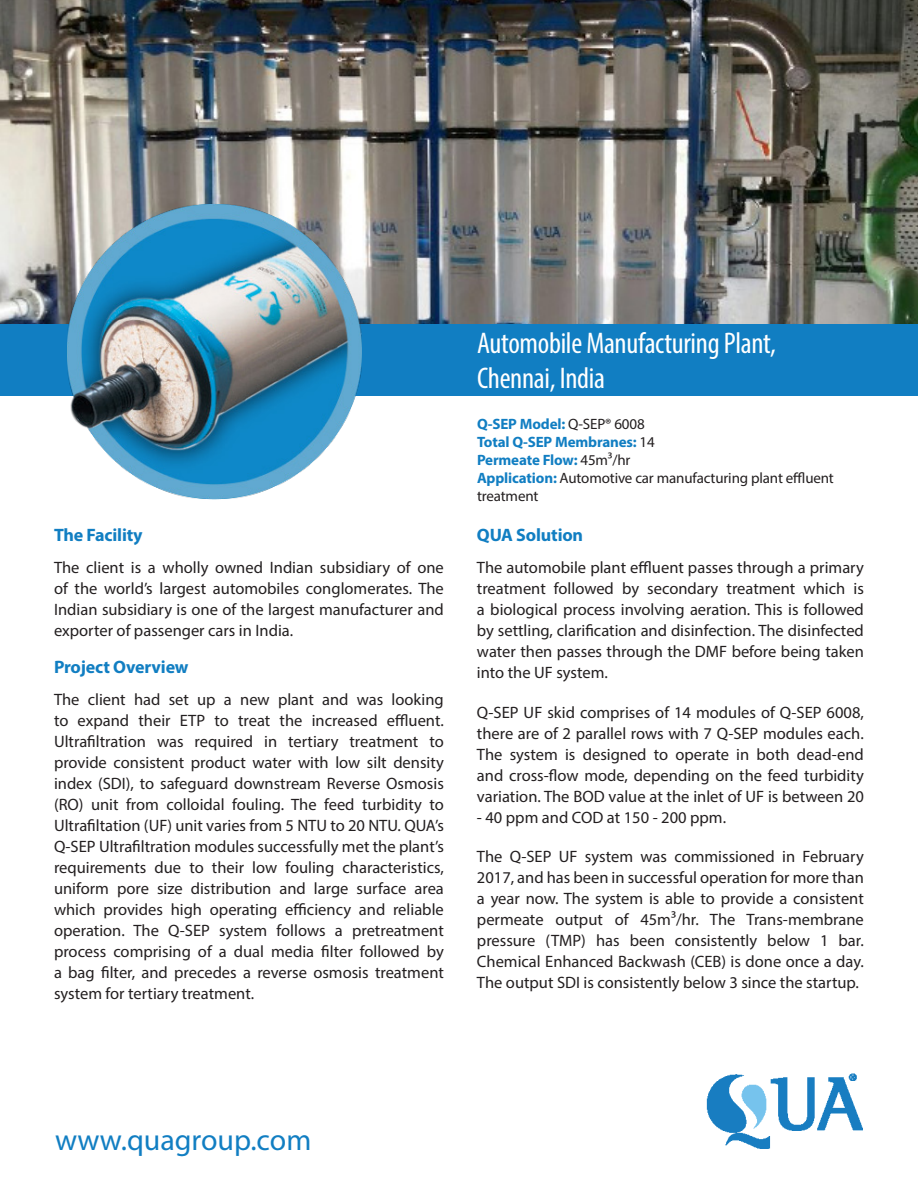
<style>
.page{position:relative;width:918px;height:1188px;background:#fff}
.page>*{position:absolute;margin:0;border:0;box-sizing:border-box;transform-origin:0 0}
.Category_Upper_Right{font:condensed 30px "Myriad Pro";letter-spacing:-.01em;color:#fff}
.t1{font:30px "Myriad Pro";color:#117ec2}
.t2{font:700 18px "Myriad Pro";letter-spacing:-.01em;color:#117ec2}
.t3{font:16.5px/21px "Myriad Pro";color:#231f20;text-align:justify}
.t4{font:700 15px "Myriad Pro";letter-spacing:-.01em;color:#117ec2}
.t5{font:15px/18px "Myriad Pro";letter-spacing:-.01em;color:#231f20}
.s1{font-weight:400;color:#231f20}
.s2{font-weight:700;color:#117ec2}
</style>
<div class="page">
<img style="left:0;top:0;width:918px;height:325px">
<div style="left:0;top:325px;width:918px;height:71px;background:#117ec2"></div>
<img style="left:706px;top:1073px;width:157px;height:76px">
<img style="left:55px;top:194px;width:307px;height:306px">
<p class="t2" style="left:54px;top:524px;width:90px">The Facility</p>
<p class="t3" style="left:54px;top:557px;width:391px">The client is a wholly owned Indian subsidiary of one of the world’s largest automobiles conglomerates. The Indian subsidiary is one of the largest manufacturer and exporter of passenger cars in India.</p>
<p class="t2" style="left:54px;top:656px;width:136px">Project Overview</p>
<p class="t3" style="left:54px;top:689px;width:391px">The client had set up a new plant and was looking to expand their ETP to treat the increased effluent.<br>Ultrafiltration was required in tertiary treatment to provide consistent product water with low silt density index (SDI), to safeguard downstream Reverse Osmosis (RO) unit from colloidal fouling. The feed turbidity to Ultrafiltation (UF) unit varies from 5 NTU to 20 NTU. QUA’s Q-SEP Ultrafiltration modules successfully met the plant’s requirements due to their low fouling characteristics, uniform pore size distribution and large surface area which provides high operating efficiency and reliable operation. The Q-SEP system follows a pretreatment process comprising of a dual media filter followed by a bag filter, and precedes a reverse osmosis treatment system for tertiary treatment.</p>
<p class="Category_Upper_Right" style="left:477px;top:325px;width:300px">Automobile Manufacturing Plant,</p>
<p class="Category_Upper_Right" style="left:477px;top:360px;width:130px">Chennai, India</p>
<p class="t4" style="left:477px;top:414px;width:169px">Q-SEP Model: <span class="s1">Q-SEP® 6008</span></p>
<p class="t4" style="left:477px;top:432px;width:179px">Total Q-SEP Membranes: <span class="s1">14</span></p>
<p class="t4" style="left:477px;top:450px;width:155px">Permeate Flow: <span class="s1">45m3/hr</span></p>
<p class="t5" style="left:477px;top:469px;width:358px"><span class="s2">Application:</span> Automotive car manufacturing plant effluent treatment</p>
<p class="t2" style="left:477px;top:524px;width:108px">QUA Solution</p>
<p class="t3" style="left:477px;top:557px;width:388px">The automobile plant effluent passes through a primary treatment followed by secondary treatment which is a biological process involving aeration. This is followed by settling, clarification and disinfection. The disinfected water then passes through the DMF before being taken into the UF system.</p>
<p class="t3" style="left:477px;top:702px;width:389px">Q-SEP UF skid comprises of 14 modules of Q-SEP 6008, there are of 2 parallel rows with 7 Q-SEP modules each.<br>The system is designed to operate in both dead-end and cross-flow mode, depending on the feed turbidity variation. The BOD value at the inlet of UF is between 20</p>
<p class="t3" style="left:477px;top:807px;width:251px">- 40 ppm and COD at 150 - 200 ppm.</p>
<p class="t3" style="left:477px;top:846px;width:388px">The Q-SEP UF system was commissioned in February 2017, and has been in successful operation for more than a year now. The system is able to provide a consistent permeate output of 45m3/hr. The Trans-membrane pressure (TMP) has been consistently below 1 bar.<br>Chemical Enhanced Backwash (CEB) is done once a day.<br>The output SDI is consistently below 3 since the startup.</p>
<p class="t1" style="left:55px;top:1121px;width:258px">www.quagroup.com</p>
</div>
